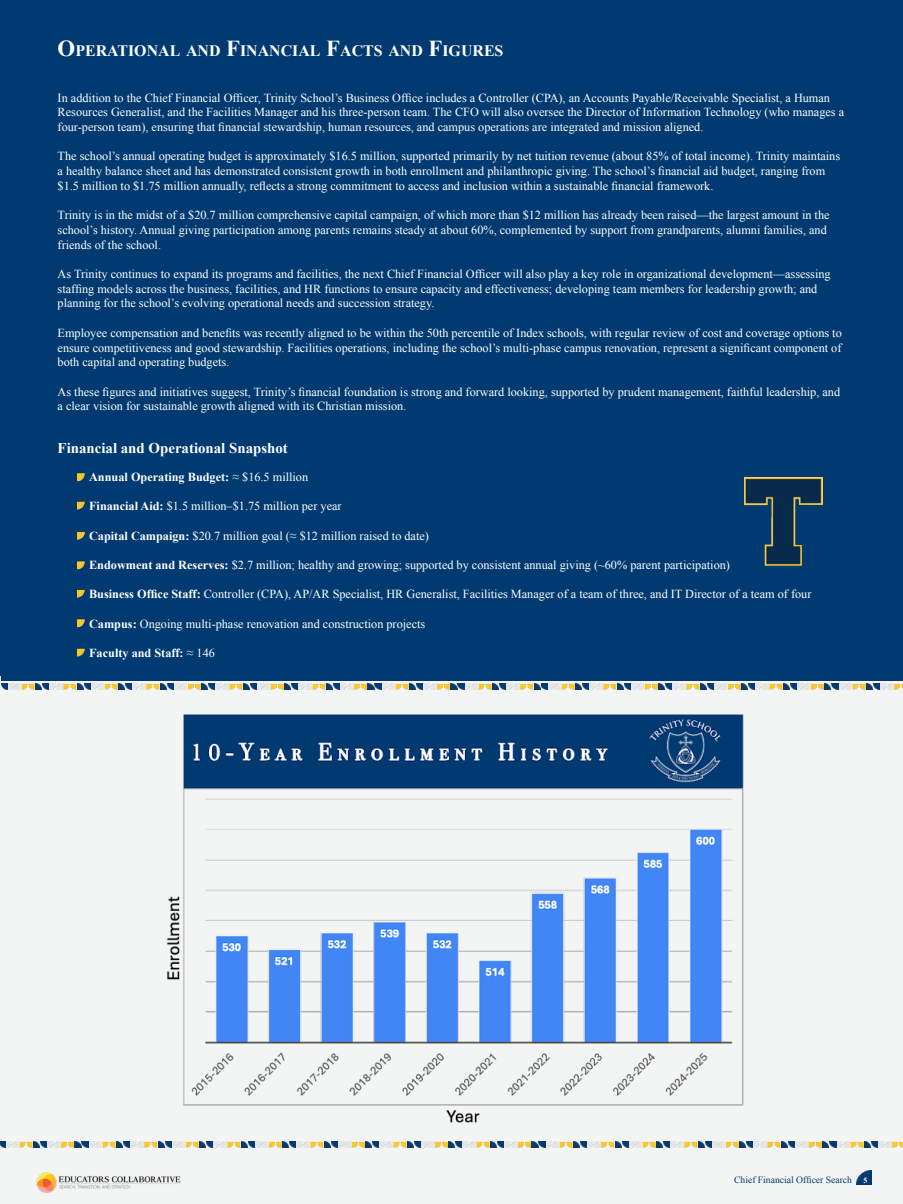
<style>
.page{position:relative;width:903px;height:1204px;background:#f3f4f4}
.page>*{position:absolute;margin:0;border:0;box-sizing:border-box;transform-origin:0 0}
.t1{font:700 15.92px "Times New Roman";color:#fff}
.t2{font:700 14.88px "Times New Roman";color:#fff}
.t3{font:12.25px/14.7px "Times New Roman";color:#fff}
.t4{font:700 12.25px "Times New Roman";color:#fff}
.t5{font:9.62px "Times New Roman";color:#003a70}
.s1{font-size:22.75px}
.s2{font-weight:400}
.s3{font-weight:700}
.s4{font-weight:700;font-size:7.88px;color:#fff}
</style>
<div class="page">
<img style="left:36px;top:1173px;width:145px;height:20px">
<img style="left:857px;top:1170px;width:15px;height:15px">
<div style="left:0;top:0;width:903px;height:680px;background:#003a70"></div>
<svg style="left:77px;top:473px;width:8px;height:8px"></svg>
<svg style="left:77px;top:502px;width:8px;height:8px"></svg>
<svg style="left:77px;top:532px;width:8px;height:8px"></svg>
<svg style="left:77px;top:561px;width:8px;height:8px"></svg>
<svg style="left:77px;top:590px;width:8px;height:8px"></svg>
<svg style="left:77px;top:619px;width:8px;height:8px"></svg>
<svg style="left:77px;top:649px;width:8px;height:8px"></svg>
<img style="left:745px;top:478px;width:78px;height:88px">
<svg style="left:0;top:677px;width:903px;height:13px"></svg>
<svg style="left:0;top:1142px;width:903px;height:6px"></svg>
<img style="left:167px;top:715px;width:577px;height:408px">
<h1 class="t1" style="left:58px;top:40px;width:446px"><span class="s1">O</span>PERATIONAL AND <span class="s1">F</span>INANCIAL <span class="s1">F</span>ACTS AND <span class="s1">F</span>IGURES</h1>
<p class="t3" style="left:58px;top:90px;width:788px">In addition to the Chief Financial Officer, Trinity School’s Business Office includes a Controller (CPA), an Accounts Payable/Receivable Specialist, a Human<br>Resources Generalist, and the Facilities Manager and his three-person team. The CFO will also oversee the Director of Information Technology (who manages a four-person team), ensuring that financial stewardship, human resources, and campus operations are integrated and mission aligned.</p>
<p class="t3" style="left:58px;top:149px;width:784px">The school’s annual operating budget is approximately $16.5 million, supported primarily by net tuition revenue (about 85% of total income). Trinity maintains a healthy balance sheet and has demonstrated consistent growth in both enrollment and philanthropic giving. The school’s financial aid budget, ranging from $1.5 million to $1.75 million annually, reflects a strong commitment to access and inclusion within a sustainable financial framework.</p>
<p class="t3" style="left:58px;top:208px;width:773px">Trinity is in the midst of a $20.7 million comprehensive capital campaign, of which more than $12 million has already been raised—the largest amount in the school’s history. Annual giving participation among parents remains steady at about 60%, complemented by support from grandparents, alumni families, and friends of the school.</p>
<p class="t3" style="left:58px;top:266px;width:775px">As Trinity continues to expand its programs and facilities, the next Chief Financial Officer will also play a key role in organizational development—assessing staffing models across the business, facilities, and HR functions to ensure capacity and effectiveness; developing team members for leadership growth; and planning for the school’s evolving operational needs and succession strategy.</p>
<p class="t3" style="left:58px;top:325px;width:786px;text-align:justify">Employee compensation and benefits was recently aligned to be within the 50th percentile of Index schools, with regular review of cost and coverage options to ensure competitiveness and good stewardship. Facilities operations, including the school’s multi-phase campus renovation, represent a significant component of both capital and operating budgets.</p>
<p class="t3" style="left:58px;top:384px;width:784px">As these figures and initiatives suggest, Trinity’s financial foundation is strong and forward looking, supported by prudent management, faithful leadership, and a clear vision for sustainable growth aligned with its Christian mission.</p>
<p class="t2" style="left:58px;top:438px;width:232px">Financial and Operational Snapshot</p>
<p class="t4" style="left:89px;top:468px;width:221px">Annual Operating Budget: <span class="s2">≈ $16.5 million</span></p>
<p class="t3" style="left:89px;top:498px;width:254px"><span class="s3">Financial Aid:</span> $1.5 million–$1.75 million per year</p>
<p class="t3" style="left:89px;top:528px;width:341px"><span class="s3">Capital Campaign:</span> $20.7 million goal (≈ $12 million raised to date)</p>
<p class="t3" style="left:89px;top:557px;width:642px"><span class="s3">Endowment and Reserves:</span> $2.7 million; healthy and growing; supported by consistent annual giving (~60% parent participation)</p>
<p class="t3" style="left:89px;top:587px;width:724px"><span class="s3">Business Office Staff:</span> Controller (CPA), AP/AR Specialist, HR Generalist, Facilities Manager of a team of three, and IT Director of a team of four</p>
<p class="t3" style="left:89px;top:616px;width:338px"><span class="s3">Campus:</span> Ongoing multi-phase renovation and construction projects</p>
<p class="t4" style="left:89px;top:645px;width:127px">Faculty and Staff: <span class="s2">≈ 146</span></p>
<p class="t5" style="left:734px;top:1173px;width:135px">Chief Financial Officer Search <span class="s4">5</span></p>
</div>
